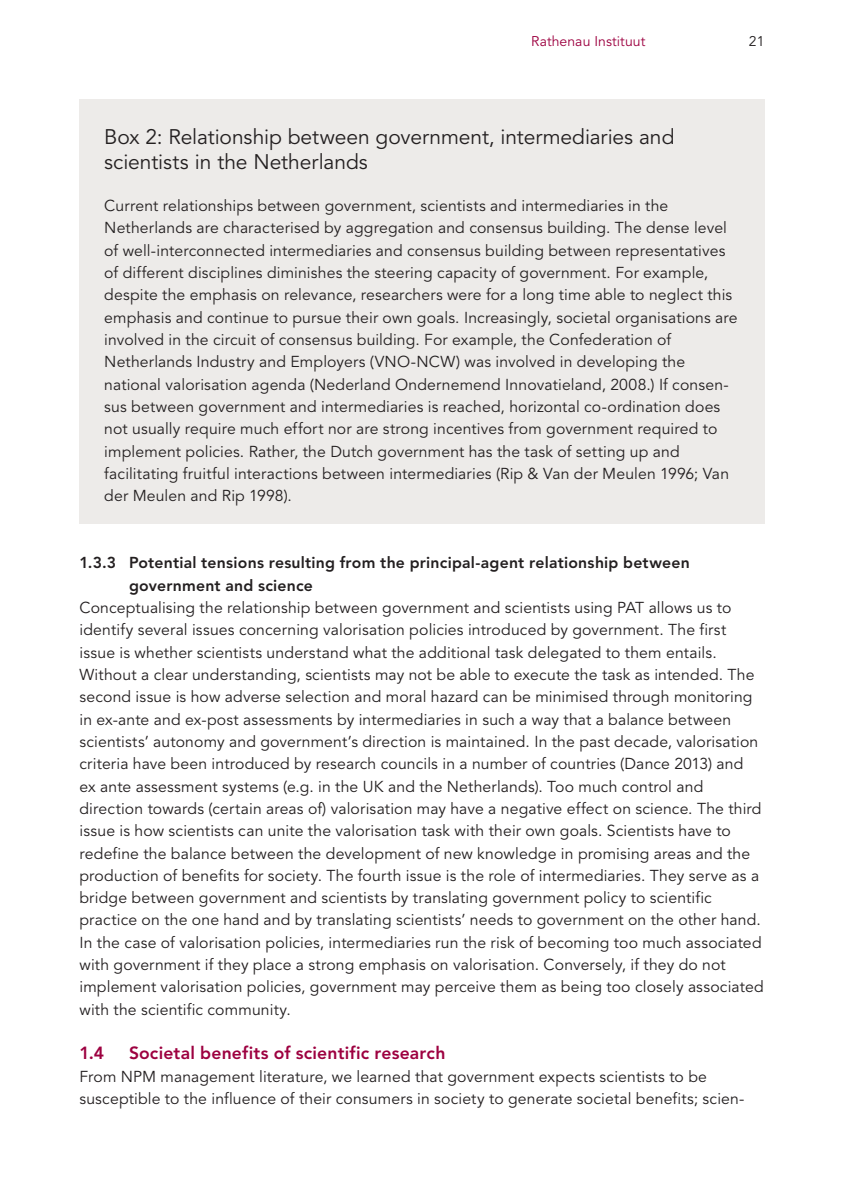
<style>
.page{position:relative;width:844px;height:1191px;background:#fff}
.page>*{position:absolute;margin:0;border:0;box-sizing:border-box;transform-origin:0 0}
.t1{font:21px/25.2px "Avenir LT Std";letter-spacing:-.005em;color:#231f20}
.t2{font:800 17.5px "Avenir LT Std";letter-spacing:.01em;color:#9d0140}
.t3{font:15.75px/22.4px "Avenir LT Std";letter-spacing:.01em;color:#231f20}
.t4{font:800 15.75px/22.4px "Avenir LT Std";letter-spacing:.015em;color:#231f20}
.t5{font:14px "Avenir LT Std";letter-spacing:.005em;color:#9d0140}
.t6{font:14px "Avenir LT Std";color:#231f20}
</style>
<div class="page">
<div style="left:79px;top:99px;width:685px;height:424px;background:#edebe9"></div>
<p class="t5" style="left:531px;top:35px;width:116px">Rathenau Instituut</p>
<p class="t6" style="left:748px;top:35px;width:17px">21</p>
<h1 class="t1" style="left:104px;top:126px;width:571px">Box 2: Relationship between government, intermediaries and scientists in the Netherlands</h1>
<p class="t3" style="left:104px;top:195px;width:634px">Current relationships between government, scientists and intermediaries in the Netherlands are characterised by aggregation and consensus building. The dense level of well-interconnected intermediaries and consensus building between representatives of different disciplines diminishes the steering capacity of government. For example, despite the emphasis on relevance, researchers were for a long time able to neglect this emphasis and continue to pursue their own goals. Increasingly, societal organisations are involved in the circuit of consensus building. For example, the Confederation of Netherlands Industry and Employers (VNO-NCW) was involved in developing the national valorisation agenda (Nederland Ondernemend Innovatieland, 2008.) If consen&shy;sus between government and intermediaries is reached, horizontal co-ordination does not usually require much effort nor are strong incentives from government required to implement policies. Rather, the Dutch government has the task of setting up and facilitating fruitful interactions between intermediaries (Rip &amp; Van der Meulen 1996; Van der Meulen and Rip 1998).</p>
<p class="t4" style="left:129px;top:552px;width:562px;text-indent:-50px">1.3.3 Potential tensions resulting from the principal-agent relationship between government and science</p>
<p class="t3" style="left:79px;top:597px;width:685px">Conceptualising the relationship between government and scientists using PAT allows us to identify several issues concerning valorisation policies introduced by government. The first issue is whether scientists understand what the additional task delegated to them entails.<br>Without a clear understanding, scientists may not be able to execute the task as intended. The second issue is how adverse selection and moral hazard can be minimised through monitoring in ex-ante and ex-post assessments by intermediaries in such a way that a balance between scientists’ autonomy and government’s direction is maintained. In the past decade, valorisation criteria have been introduced by research councils in a number of countries (Dance 2013) and ex ante assessment systems (e.g. in the UK and the Netherlands). Too much control and direction towards (certain areas of) valorisation may have a negative effect on science. The third issue is how scientists can unite the valorisation task with their own goals. Scientists have to redefine the balance between the development of new knowledge in promising areas and the production of benefits for society. The fourth issue is the role of intermediaries. They serve as a bridge between government and scientists by translating government policy to scientific practice on the one hand and by translating scientists’ needs to government on the other hand.<br>In the case of valorisation policies, intermediaries run the risk of becoming too much associated with government if they place a strong emphasis on valorisation. Conversely, if they do not implement valorisation policies, government may perceive them as being too closely associated with the scientific community.</p>
<p class="t2" style="left:79px;top:1045px;width:26px">1.4</p>
<p class="t2" style="left:129px;top:1045px;width:318px">Societal benefits of scientific research</p>
<p class="t3" style="left:79px;top:1066px;width:666px">From NPM management literature, we learned that government expects scientists to be susceptible to the influence of their consumers in society to generate societal benefits; scien-</p>
</div>
